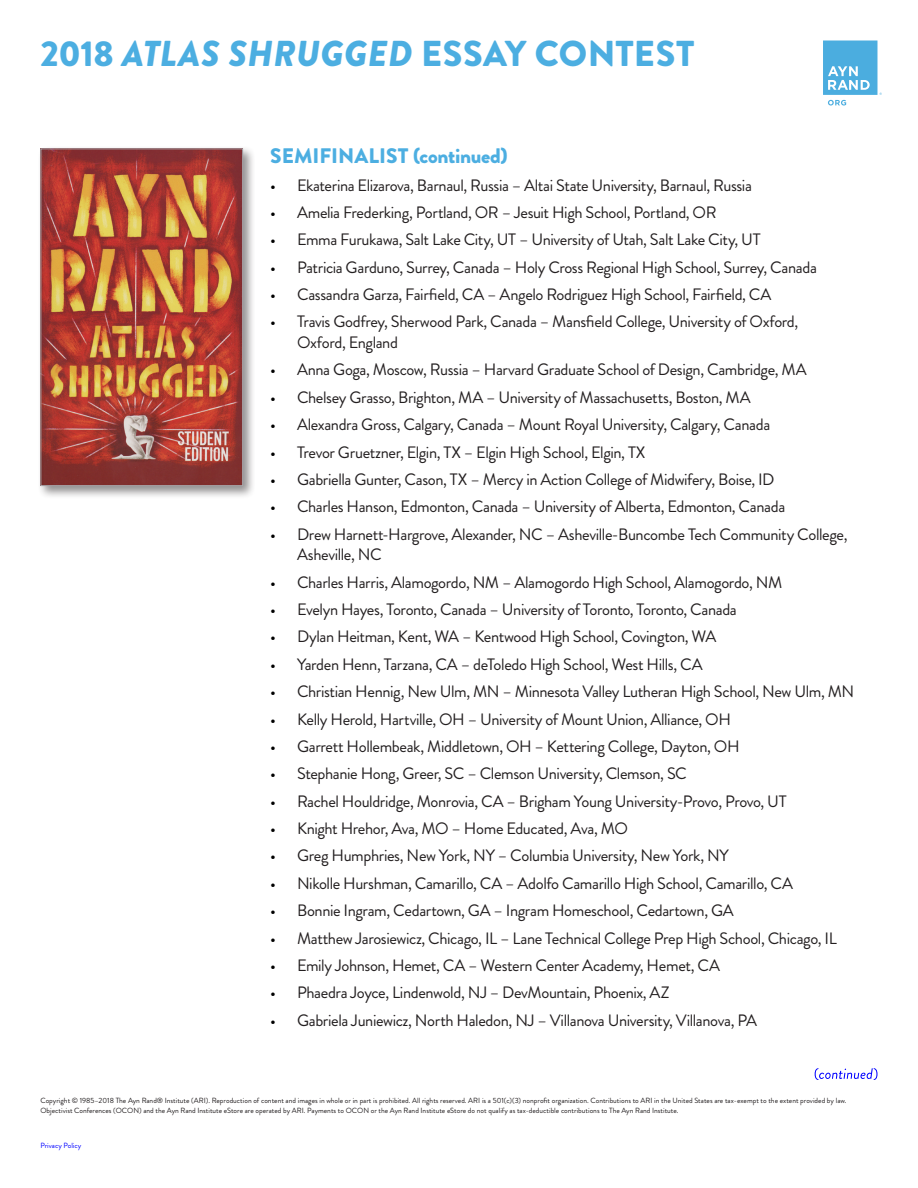
<style>
.page{position:relative;width:918px;height:1188px;background:#fff}
.page>*{position:absolute;margin:0;border:0;box-sizing:border-box;transform-origin:0 0}
.t1{font:900 36px "Brandon Grotesque";color:#4caee1}
._02_HEADING{font:900 21px "Brandon Grotesque";color:#4caee1}
.List_Paragraph{font:16.5px/20.7px "Brandon Grotesque";letter-spacing:-.025em;color:#231f20}
.t2{font:7.5px/10.5px "Brandon Grotesque";color:#231f20}
.t3{font:7.5px "Brandon Grotesque";color:#00f}
.s1{font-style:italic}
.s2{color:#000}
</style>
<div class="page">
<div style="left:37px;top:145px;width:219px;height:354px;background:#231f20;opacity:.5"></div>
<img style="left:42px;top:150px;width:199px;height:334px">
<div style="left:40px;top:148px;width:203px;height:338px;border:1px solid #a8a9ad"></div>
<svg style="left:823px;top:41px;width:59px;height:65px"></svg>
<svg style="left:815px;top:1068px;width:63px;height:12px"></svg>
<p class="t1" style="left:40px;top:28px;width:655px">2018 <span class="s1">ATLAS SHRUGGED</span> ESSAY CONTEST</p>
<p class="_02_HEADING" style="left:270px;top:141px;width:239px">SEMIFINALIST (continued)</p>
<p class="List_Paragraph" style="left:270px;top:175px;width:483px"><span class="s2">•</span> Ekaterina Elizarova, Barnaul, Russia – Altai State University, Barnaul, Russia</p>
<p class="List_Paragraph" style="left:270px;top:202px;width:448px"><span class="s2">•</span> Amelia Frederking, Portland, OR – Jesuit High School, Portland, OR</p>
<p class="List_Paragraph" style="left:270px;top:230px;width:492px"><span class="s2">•</span> Emma Furukawa, Salt Lake City, UT – University of Utah, Salt Lake City, UT</p>
<p class="List_Paragraph" style="left:270px;top:257px;width:549px"><span class="s2">•</span> Patricia Garduno, Surrey, Canada – Holy Cross Regional High School, Surrey, Canada</p>
<p class="List_Paragraph" style="left:270px;top:284px;width:503px"><span class="s2">•</span> Cassandra Garza, Fairfield, CA – Angelo Rodriguez High School, Fairfield, CA</p>
<p class="List_Paragraph" style="left:297px;top:312px;width:503px;text-indent:-27px"><span class="s2">•</span> Travis Godfrey, Sherwood Park, Canada – Mansfield College, University of Oxford,<br>Oxford, England</p>
<p class="List_Paragraph" style="left:270px;top:360px;width:538px"><span class="s2">•</span> Anna Goga, Moscow, Russia – Harvard Graduate School of Design, Cambridge, MA</p>
<p class="List_Paragraph" style="left:270px;top:387px;width:482px"><span class="s2">•</span> Chelsey Grasso, Brighton, MA – University of Massachusetts, Boston, MA</p>
<p class="List_Paragraph" style="left:270px;top:414px;width:502px"><span class="s2">•</span> Alexandra Gross, Calgary, Canada – Mount Royal University, Calgary, Canada</p>
<p class="List_Paragraph" style="left:270px;top:442px;width:377px"><span class="s2">•</span> Trevor Gruetzner, Elgin, TX – Elgin High School, Elgin, TX</p>
<p class="List_Paragraph" style="left:270px;top:469px;width:506px"><span class="s2">•</span> Gabriella Gunter, Cason, TX – Mercy in Action College of Midwifery, Boise, ID</p>
<p class="List_Paragraph" style="left:270px;top:497px;width:517px"><span class="s2">•</span> Charles Hanson, Edmonton, Canada – University of Alberta, Edmonton, Canada</p>
<p class="List_Paragraph" style="left:297px;top:524px;width:552px;text-indent:-27px"><span class="s2">•</span> Drew Harnett-Hargrove, Alexander, NC – Asheville-Buncombe Tech Community College,<br>Asheville, NC</p>
<p class="List_Paragraph" style="left:270px;top:572px;width:514px"><span class="s2">•</span> Charles Harris, Alamogordo, NM – Alamogordo High School, Alamogordo, NM</p>
<p class="List_Paragraph" style="left:270px;top:599px;width:468px"><span class="s2">•</span> Evelyn Hayes, Toronto, Canada – University of Toronto, Toronto, Canada</p>
<p class="List_Paragraph" style="left:270px;top:627px;width:448px"><span class="s2">•</span> Dylan Heitman, Kent, WA – Kentwood High School, Covington, WA</p>
<p class="List_Paragraph" style="left:270px;top:654px;width:434px"><span class="s2">•</span> Yarden Henn, Tarzana, CA – deToledo High School, West Hills, CA</p>
<p class="List_Paragraph" style="left:270px;top:681px;width:586px"><span class="s2">•</span> Christian Hennig, New Ulm, MN – Minnesota Valley Lutheran High School, New Ulm, MN</p>
<p class="List_Paragraph" style="left:270px;top:709px;width:463px"><span class="s2">•</span> Kelly Herold, Hartville, OH – University of Mount Union, Alliance, OH</p>
<p class="List_Paragraph" style="left:270px;top:736px;width:471px"><span class="s2">•</span> Garrett Hollembeak, Middletown, OH – Kettering College, Dayton, OH</p>
<p class="List_Paragraph" style="left:270px;top:764px;width:418px"><span class="s2">•</span> Stephanie Hong, Greer, SC – Clemson University, Clemson, SC</p>
<p class="List_Paragraph" style="left:270px;top:791px;width:518px"><span class="s2">•</span> Rachel Houldridge, Monrovia, CA – Brigham Young University-Provo, Provo, UT</p>
<p class="List_Paragraph" style="left:270px;top:818px;width:359px"><span class="s2">•</span> Knight Hrehor, Ava, MO – Home Educated, Ava, MO</p>
<p class="List_Paragraph" style="left:270px;top:846px;width:460px"><span class="s2">•</span> Greg Humphries, New York, NY – Columbia University, New York, NY</p>
<p class="List_Paragraph" style="left:270px;top:873px;width:525px"><span class="s2">•</span> Nikolle Hurshman, Camarillo, CA – Adolfo Camarillo High School, Camarillo, CA</p>
<p class="List_Paragraph" style="left:270px;top:900px;width:465px"><span class="s2">•</span> Bonnie Ingram, Cedartown, GA – Ingram Homeschool, Cedartown, GA</p>
<p class="List_Paragraph" style="left:270px;top:928px;width:568px"><span class="s2">•</span> Matthew Jarosiewicz, Chicago, IL – Lane Technical College Prep High School, Chicago, IL</p>
<p class="List_Paragraph" style="left:270px;top:955px;width:451px"><span class="s2">•</span> Emily Johnson, Hemet, CA – Western Center Academy, Hemet, CA</p>
<p class="List_Paragraph" style="left:270px;top:983px;width:401px"><span class="s2">•</span> Phaedra Joyce, Lindenwold, NJ – DevMountain, Phoenix, AZ</p>
<p class="List_Paragraph" style="left:270px;top:1010px;width:489px"><span class="s2">•</span> Gabriela Juniewicz, North Haledon, NJ – Villanova University, Villanova, PA</p>
<p class="t2" style="left:40px;top:1095px;width:808px">Copyright © 1985–2018 The Ayn Rand® Institute (ARI). Reproduction of content and images in whole or in part is prohibited. All rights reserved. ARI is a 501(c)(3) nonprofit organization. Contributions to ARI in the United States are tax-exempt to the extent provided by law.<br>Objectivist Conferences (OCON) and the Ayn Rand Institute eStore are operated by ARI. Payments to OCON or the Ayn Rand Institute eStore do not qualify as tax-deductible contributions to The Ayn Rand Institute.</p>
<p class="t3" style="left:40px;top:1140px;width:42px">Privacy Policy</p>
</div>
